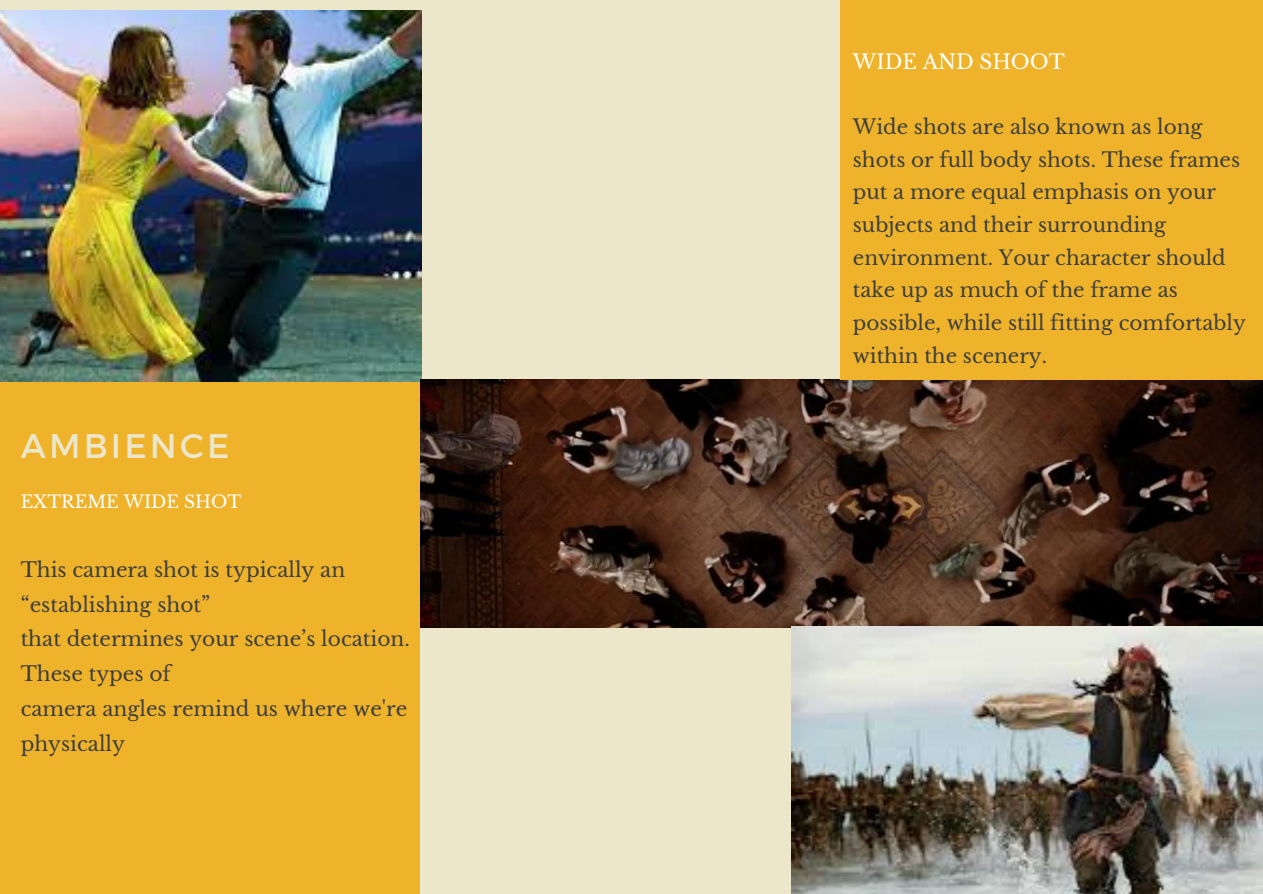
<style>
.page{position:relative;width:1263px;height:894px;background:#fff}
.page>*{position:absolute;margin:0;border:0;box-sizing:border-box;transform-origin:0 0}
.t1{font:34.05px "Montserrat";letter-spacing:.095em;color:#ece6ca}
.t2{font:20.1px/34.8px "Libre Baskerville";color:#3e3e3e}
.t3{font:19.95px/32.5px "Libre Baskerville";color:#3e3e3e}
.t4{font:19.95px "Libre Baskerville";color:#fff}
.t5{font:17.25px "Libre Baskerville";color:#fff}
</style>
<div class="page">
<div style="left:0;top:0;width:1263px;height:893px;background:#ece6ca"></div>
<img style="left:0;top:10px;width:421px;height:437px">
<img style="left:421px;top:379px;width:842px;height:248px">
<div style="left:0;top:382px;width:420px;height:511px;background:#eeb32b"></div>
<div style="left:840px;top:0;width:423px;height:379px;background:#eeb32b"></div>
<img style="left:792px;top:626px;width:471px;height:267px">
<h1 class="t1" style="left:21px;top:423px;width:210px">AMBIENCE</h1>
<p class="t5" style="left:21px;top:491px;width:222px">EXTREME WIDE SHOT</p>
<p class="t2" style="left:21px;top:552px;width:391px">This camera shot is typically an “establishing shot”<br>that determines your scene’s location.<br>These types of<br>camera angles remind us where we're physically</p>
<p class="t4" style="left:853px;top:49px;width:213px">WIDE AND SHOOT</p>
<p class="t3" style="left:853px;top:111px;width:394px">Wide shots are also known as long shots or full body shots. These frames put a more equal emphasis on your subjects and their surrounding environment. Your character should take up as much of the frame as possible, while still fitting comfortably within the scenery.</p>
</div>
